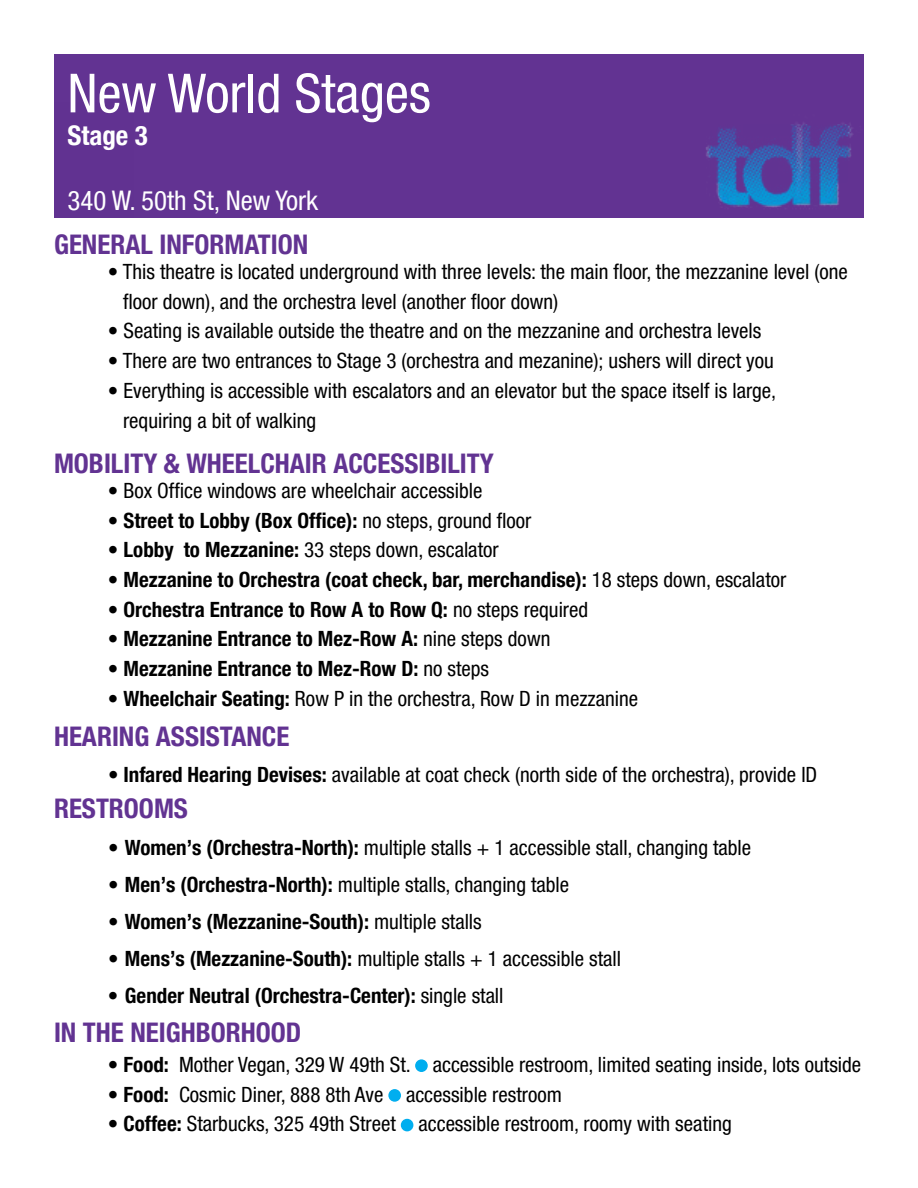
<style>
.page{position:relative;width:918px;height:1188px;background:#fff}
.page>*{position:absolute;margin:0;border:0;box-sizing:border-box;transform-origin:0 0}
.t1{font:condensed 54px "Helvetica Neue LT Pro";color:#fff}
.t2{font:700 condensed 27px "Helvetica Neue LT Pro";color:#623392}
.t3{font:condensed 27px "Helvetica Neue LT Pro";color:#fff}
.t4{font:700 condensed 27px "Helvetica Neue LT Pro";color:#fff}
.t5{font:condensed 21px/29.7px "Helvetica Neue LT Pro";color:#000}
.t6{font:700 condensed 21px "Helvetica Neue LT Pro";color:#000}
.s1{font-weight:400}
.s2{font-weight:700}
</style>
<div class="page">
<div style="left:54px;top:54px;width:810px;height:164px;background:#623392"></div>
<img style="left:706px;top:123px;width:147px;height:86px">
<div style="left:416px;top:1060px;width:11px;height:11px;background:#00aeef;border-radius:50%"></div>
<div style="left:415px;top:1059px;width:13px;height:13px;border:2px solid #00aeef;border-radius:50%"></div>
<div style="left:389px;top:1090px;width:11px;height:11px;background:#00aeef;border-radius:50%"></div>
<div style="left:388px;top:1089px;width:13px;height:13px;border:2px solid #00aeef;border-radius:50%"></div>
<div style="left:402px;top:1120px;width:11px;height:11px;background:#00aeef;border-radius:50%"></div>
<div style="left:401px;top:1119px;width:12px;height:12px;border:2px solid #00aeef;border-radius:50%"></div>
<h1 class="t1" style="left:68px;top:61px;width:365px">New World Stages</h1>
<p class="t4" style="left:68px;top:119px;width:82px">Stage 3</p>
<p class="t3" style="left:68px;top:184px;width:252px">340 W. 50th St, New York</p>
<p class="t2" style="left:54px;top:228px;width:253px">General INFORMATION</p>
<p class="t5" style="left:123px;top:257px;width:726px;text-indent:-15px">• This theatre is located underground with three levels: the main floor, the mezzanine level (one floor down), and the orchestra level (another floor down)</p>
<p class="t5" style="left:108px;top:316px;width:655px">• Seating is available outside the theatre and on the mezzanine and orchestra levels</p>
<p class="t5" style="left:108px;top:346px;width:667px">• There are two entrances to Stage 3 (orchestra and mezanine); ushers will direct you</p>
<p class="t5" style="left:123px;top:375px;width:655px;text-indent:-15px">• Everything is accessible with escalators and an elevator but the space itself is large, requiring a bit of walking</p>
<p class="t2" style="left:54px;top:447px;width:441px">Mobility &amp; Wheelchair Accessibility</p>
<p class="t5" style="left:108px;top:475px;width:376px">• Box Office windows are wheelchair accessible</p>
<p class="t6" style="left:108px;top:508px;width:425px"><span class="s1">•</span> Street to Lobby (Box Office): <span class="s1">no steps, ground floor</span></p>
<p class="t5" style="left:108px;top:535px;width:392px">• <span class="s2">Lobby to Mezzanine:</span> 33 steps down, escalator</p>
<p class="t6" style="left:108px;top:567px;width:680px"><span class="s1">•</span> Mezzanine to Orchestra (coat check, bar, merchandise): <span class="s1">18 steps down, escalator</span></p>
<p class="t6" style="left:108px;top:597px;width:482px"><span class="s1">•</span> Orchestra Entrance to Row A to Row Q: <span class="s1">no steps required</span></p>
<p class="t6" style="left:108px;top:626px;width:444px">• Mezzanine Entrance to Mez-Row A: <span class="s1">nine steps down</span></p>
<p class="t6" style="left:108px;top:656px;width:383px">• Mezzanine Entrance to Mez-Row D: <span class="s1">no steps</span></p>
<p class="t5" style="left:108px;top:683px;width:532px">• <span class="s2">Wheelchair Seating:</span> Row P in the orchestra, Row D in mezzanine</p>
<p class="t2" style="left:54px;top:720px;width:237px">Hearing Assistance</p>
<p class="t5" style="left:108px;top:759px;width:711px">• <span class="s2">Infared Hearing Devises:</span> available at coat check (north side of the orchestra), provide ID</p>
<p class="t2" style="left:54px;top:793px;width:87px">Restroom</p>
<p class="t2" style="left:174px;top:793px;width:16px">s</p>
<p class="t5" style="left:108px;top:833px;width:645px">• <span class="s2">Women’s (Orchestra-North):</span> multiple stalls + 1 accessible stall, changing table</p>
<p class="t5" style="left:108px;top:870px;width:463px">• <span class="s2">Men’s (Orchestra-North):</span> multiple stalls, changing table</p>
<p class="t6" style="left:108px;top:909px;width:375px"><span class="s1">•</span> Women’s (Mezzanine-South): <span class="s1">multiple stalls</span></p>
<p class="t5" style="left:108px;top:944px;width:515px">• <span class="s2">Mens’s (Mezzanine-South):</span> multiple stalls + 1 accessible stall</p>
<p class="t6" style="left:108px;top:983px;width:397px"><span class="s1">•</span> Gender Neutral (Orchestra-Center): <span class="s1">single stall</span></p>
<p class="t2" style="left:54px;top:1017px;width:203px">In the Neighborhood</p>
<p class="t5" style="left:108px;top:1049px;width:755px">• <span class="s2">Food:</span> Mother Vegan, 329 W 49th St. accessible restroom, limited seating inside, lots outside</p>
<p class="t5" style="left:108px;top:1079px;width:455px">• <span class="s2">Food:</span> Cosmic Diner, 888 8th Ave accessible restroom</p>
<p class="t5" style="left:108px;top:1109px;width:625px">• <span class="s2">Coffee:</span> Starbucks, 325 49th Street accessible restroom, roomy with seating</p>
</div>
